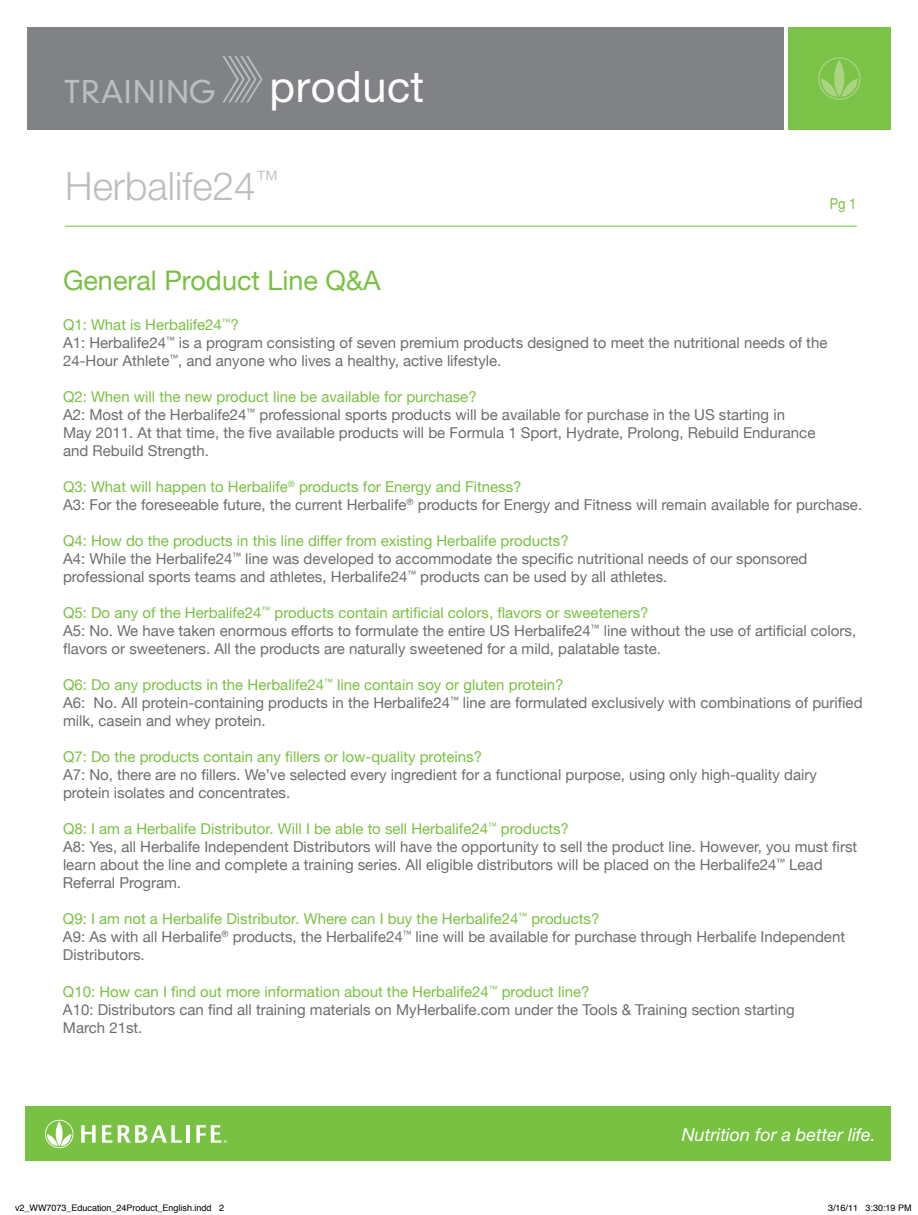
<style>
.page{position:relative;width:918px;height:1215px;background:#fff}
.page>*{position:absolute;margin:0;border:0;box-sizing:border-box;transform-origin:0 0}
.t1{font:300 39px "Helvetica Neue LTW1 G";color:#bcbdc0}
.t2{font:300 30.45px "DIN Neuzeit Grotesk Std";letter-spacing:.04em;color:#bcbdc0}
.t3{font:27px "Helvetica Neue";color:#79c142}
.t4{font:300 22.8px "Helvetica Neue LTW1 G";color:#bcbdc0}
.t5{font:italic 17.85px "Helvetica Neue";color:#fff}
.t6{font:15px/18px "Helvetica Neue";color:#6c6d70}
.t7{font:15px "Helvetica Neue LTW1 G";color:#79c142}
.t8{font:15px "Helvetica Neue";color:#79c142;scale:.87 1}
.t9{font:9px "Helvetica";color:#000}
.s1{font-family:"Helvetica Neue LTW1 G";font-weight:400;font-size:43.2px;color:#fff}
</style>
<div class="page">
<hr style="left:65px;top:226px;width:792px;height:1px;background:#79c142">
<div style="left:26px;top:1107px;width:865px;height:54px;background:#79c142"></div>
<svg style="left:81px;top:1125px;width:15px;height:18px"></svg>
<svg style="left:102px;top:1125px;width:10px;height:18px"></svg>
<svg style="left:118px;top:1125px;width:64px;height:18px"></svg>
<hr style="left:187px;top:1125px;width:3px;height:18px;background:#fff">
<svg style="left:45px;top:1120px;width:28px;height:28px"></svg>
<svg style="left:196px;top:1125px;width:31px;height:18px"></svg>
<div style="left:27px;top:27px;width:756px;height:103px;background:#808285"></div>
<svg style="left:222px;top:56px;width:41px;height:46px"></svg>
<div style="left:788px;top:27px;width:103px;height:103px;background:#7bc249"></div>
<svg style="left:818px;top:57px;width:43px;height:43px"></svg>
<h2 class="t2" style="left:64px;top:74px;width:361px">TRAINING <span class="s1">product</span></h2>
<p class="t4" style="left:256px;top:165px;width:24px">™</p>
<p class="t1" style="left:65px;top:162px;width:192px">Herbalife24</p>
<p class="t8" style="left:830px;top:195px;width:32px">Pg 1</p>
<p class="t3" style="left:63px;top:264px;width:319px">General Product Line Q&amp;A</p>
<p class="t7" style="left:63px;top:315px;width:177px">Q1: What is Herbalife24<sup>™</sup>?</p>
<p class="t6" style="left:63px;top:333px;width:766px">A1: Herbalife24<sup>™</sup> is a program consisting of seven premium products designed to meet the nutritional needs of the</p>
<p class="t6" style="left:63px;top:351px;width:440px">24-Hour Athlete<sup>™</sup>, and anyone who lives a healthy, active lifestyle.</p>
<p class="t7" style="left:63px;top:387px;width:415px">Q2: When will the new product line be available for purchase?</p>
<p class="t6" style="left:63px;top:405px;width:724px">A2: Most of the Herbalife24<sup>™</sup> professional sports products will be available for purchase in the US starting in</p>
<p class="t6" style="left:63px;top:423px;width:754px">May 2011. At that time, the five available products will be Formula 1 Sport, Hydrate, Prolong, Rebuild Endurance</p>
<p class="t6" style="left:63px;top:441px;width:148px">and Rebuild Strength.</p>
<p class="t7" style="left:63px;top:477px;width:460px">Q3: What will happen to Herbalife<sup>®</sup> products for Energy and Fitness?</p>
<p class="t6" style="left:63px;top:495px;width:801px">A3: For the foreseeable future, the current Herbalife<sup>®</sup> products for Energy and Fitness will remain available for purchase.</p>
<p class="t7" style="left:63px;top:531px;width:507px">Q4: How do the products in this line differ from existing Herbalife products?</p>
<p class="t6" style="left:63px;top:549px;width:746px">A4: While the Herbalife24<sup>™</sup> line was developed to accommodate the specific nutritional needs of our sponsored</p>
<p class="t6" style="left:63px;top:567px;width:606px">professional sports teams and athletes, Herbalife24<sup>™</sup> products can be used by all athletes.</p>
<p class="t7" style="left:63px;top:603px;width:587px">Q5: Do any of the Herbalife24<sup>™</sup> products contain artificial colors, flavors or sweeteners?</p>
<p class="t6" style="left:63px;top:621px;width:795px">A5: No. We have taken enormous efforts to formulate the entire US Herbalife24<sup>™</sup> line without the use of artificial colors, flavors or sweeteners. All the products are naturally sweetened for a mild, palatable taste.</p>
<p class="t7" style="left:63px;top:675px;width:502px">Q6: Do any products in the Herbalife24<sup>™</sup> line contain soy or gluten protein?</p>
<p class="t6" style="left:63px;top:693px;width:801px">A6: No. All protein-containing products in the Herbalife24<sup>™</sup> line are formulated exclusively with combinations of purified milk, casein and whey protein.</p>
<p class="t7" style="left:63px;top:747px;width:421px">Q7: Do the products contain any fillers or low-quality proteins?</p>
<p class="t6" style="left:63px;top:765px;width:755px">A7: No, there are no fillers. We’ve selected every ingredient for a functional purpose, using only high-quality dairy</p>
<p class="t6" style="left:63px;top:783px;width:229px">protein isolates and concentrates.</p>
<p class="t7" style="left:63px;top:819px;width:508px">Q8: I am a Herbalife Distributor. Will I be able to sell Herbalife24<sup>™</sup> products?</p>
<p class="t6" style="left:63px;top:837px;width:796px">A8: Yes, all Herbalife Independent Distributors will have the opportunity to sell the product line. However, you must first learn about the line and complete a training series. All eligible distributors will be placed on the Herbalife24<sup>™</sup> Lead</p>
<p class="t6" style="left:63px;top:873px;width:120px">Referral Program.</p>
<p class="t7" style="left:63px;top:909px;width:538px">Q9: I am not a Herbalife Distributor. Where can I buy the Herbalife24<sup>™</sup> products?</p>
<p class="t6" style="left:63px;top:927px;width:784px">A9: As with all Herbalife<sup>®</sup> products, the Herbalife24<sup>™</sup> line will be available for purchase through Herbalife Independent<br>Distributors.</p>
<p class="t7" style="left:63px;top:983px;width:528px">Q10: How can I find out more information about the Herbalife24<sup>™</sup> product line?</p>
<p class="t6" style="left:63px;top:1001px;width:733px">A10: Distributors can find all training materials on MyHerbalife.com under the Tools &amp; Training section starting</p>
<p class="t6" style="left:63px;top:1019px;width:81px">March 21st.</p>
<p class="t5" style="left:682px;top:1124px;width:195px">Nutrition for a better life.</p>
<p class="t9" style="left:15px;top:1200px;width:211px">v2_WW7073_Education_24Product_English.indd 2</p>
<p class="t9" style="left:828px;top:1200px;width:85px">3/16/11 3:30:19 PM</p>
</div>
